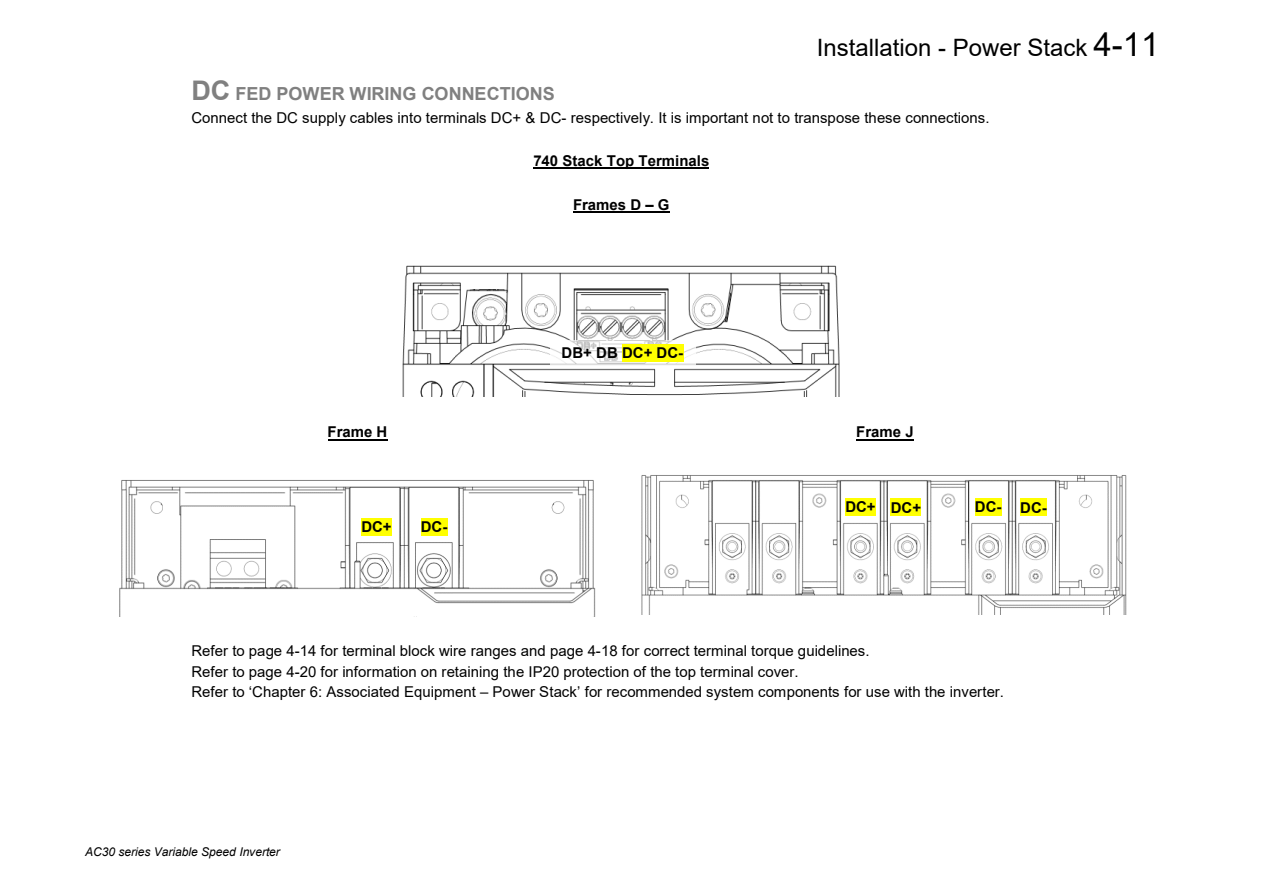
<style>
.page{position:relative;width:1264px;height:893px;background:#fff}
.page>*{position:absolute;margin:0;border:0;box-sizing:border-box;transform-origin:0 0}
.t1{font:24px "Arial";color:#000}
.t2{font:700 18px "Arial";color:#808080}
.t3{font:15px "Arial";color:#000}
.t4{font:700 15px "Arial";color:#000}
.t5{font:italic 12px "Arial";letter-spacing:-.005em;color:#000}
.s1{font-size:33px}
.s2{font-size:27px}
</style>
<div class="page">
<hr style="left:533px;top:168px;width:176px;height:1px;background:#000">
<hr style="left:573px;top:211px;width:96px;height:2px;background:#000">
<hr style="left:327px;top:439px;width:60px;height:2px;background:#000">
<hr style="left:856px;top:439px;width:57px;height:2px;background:#000">
<img style="left:402px;top:265px;width:438px;height:132px">
<img style="left:119px;top:480px;width:477px;height:136px">
<img style="left:641px;top:475px;width:486px;height:139px">
<div style="left:549px;top:341px;width:146px;height:24px;background:#fff;opacity:.75"></div>
<div style="left:622px;top:344px;width:61px;height:17px;background:#ff0"></div>
<div style="left:361px;top:518px;width:31px;height:17px;background:#ff0"></div>
<div style="left:420px;top:518px;width:27px;height:17px;background:#ff0"></div>
<div style="left:845px;top:498px;width:30px;height:18px;background:#ff0"></div>
<div style="left:890px;top:499px;width:31px;height:17px;background:#ff0"></div>
<div style="left:974px;top:498px;width:27px;height:18px;background:#ff0"></div>
<div style="left:1020px;top:499px;width:26px;height:17px;background:#ff0"></div>
<h1 class="t1" style="left:816px;top:31px;width:344px">Installation - Power Stack <span class="s1">4-11</span></h1>
<h3 class="t2" style="left:191px;top:81px;width:365px"><span class="s2">DC</span> FED POWER WIRING CONNECTIONS</h3>
<p class="t3" style="left:191px;top:107px;width:799px">Connect the DC supply cables into terminals DC+ &amp; DC- respectively. It is important not to transpose these connections.</p>
<p class="t4" style="left:533px;top:150px;width:177px">740 Stack Top Terminals</p>
<p class="t4" style="left:573px;top:194px;width:98px">Frames D – G</p>
<p class="t4" style="left:561px;top:342px;width:123px">DB+ DB DC+ DC-</p>
<p class="t4" style="left:327px;top:422px;width:61px">Frame H</p>
<p class="t4" style="left:856px;top:422px;width:59px">Frame J</p>
<p class="t4" style="left:361px;top:516px;width:32px">DC+</p>
<p class="t4" style="left:420px;top:516px;width:28px">DC-</p>
<p class="t4" style="left:845px;top:497px;width:32px">DC+</p>
<p class="t4" style="left:890px;top:497px;width:32px">DC+</p>
<p class="t4" style="left:974px;top:497px;width:28px">DC-</p>
<p class="t4" style="left:1020px;top:497px;width:28px">DC-</p>
<p class="t3" style="left:191px;top:641px;width:679px">Refer to page 4-14 for terminal block wire ranges and page 4-18 for correct terminal torque guidelines.</p>
<p class="t3" style="left:191px;top:661px;width:608px">Refer to page 4-20 for information on retaining the IP20 protection of the top terminal cover.</p>
<p class="t3" style="left:191px;top:681px;width:814px">Refer to ‘Chapter 6: Associated Equipment – Power Stack’ for recommended system components for use with the inverter.</p>
<p class="t5" style="left:85px;top:844px;width:196px">AC30 series Variable Speed Inverter</p>
</div>
